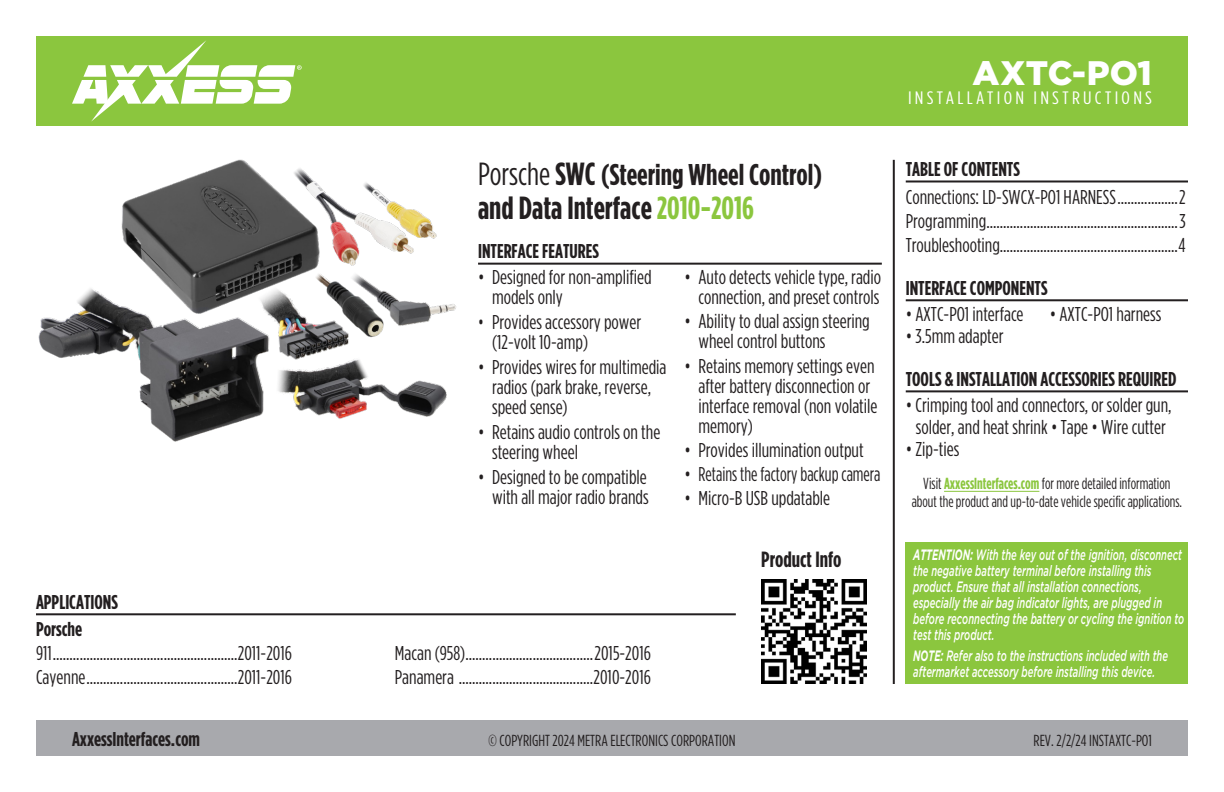
<style>
.page{position:relative;width:1224px;height:792px;background:#fff}
.page>*{position:absolute;margin:0;border:0;box-sizing:border-box;transform-origin:0 0}
.t1{font:900 34px "Gotham";letter-spacing:.005em;color:#fff}
.t2{font:700 32px "Gotham Condensed";color:#231f20}
.t3{font:700 30px "Gotham Condensed";color:#231f20}
.t4{font:700 22px "Gotham Condensed";color:#231f20}
.t5{font:20px/20px "Gotham Condensed";color:#231f20}
.t6{font:700 20px "Gotham Condensed";color:#231f20}
.t7{font:20px/20px "Gotham Condensed";color:#231f20;scale:.89 1}
.t8{font:18px "Gotham Condensed";letter-spacing:.16em;color:#fff;scale:1.14 1}
.t9{font:16px/18px "Gotham Condensed";color:#231f20;text-align:center;scale:.93 1}
.t10{font:16px "Gotham Condensed";color:#231f20}
.t11{font:italic 500 15px/16px "Gotham";color:#fff;scale:.63 1}
.s1{font-weight:400;font-size:32px}
.s2{font-size:32px}
.s3{color:#8bc63e}
.s4{font-weight:700;color:#8bc63e}
.s5{font-weight:700}
</style>
<div class="page">
<div style="left:36px;top:720px;width:1152px;height:36px;background:#a8a9ad"></div>
<hr style="left:893px;top:160px;width:2px;height:524px;background:#231f20">
<div style="left:36px;top:36px;width:1152px;height:90px;background:#8bc63e"></div>
<svg style="left:72px;top:40px;width:230px;height:82px"></svg>
<hr style="left:478px;top:263px;width:404px;height:2px;background:#231f20">
<hr style="left:906px;top:299px;width:282px;height:2px;background:#231f20">
<hr style="left:906px;top:390px;width:282px;height:2px;background:#231f20">
<hr style="left:906px;top:180px;width:282px;height:2px;background:#231f20">
<hr style="left:36px;top:613px;width:700px;height:2px;background:#231f20">
<img style="left:38px;top:160px;width:418px;height:282px">
<img style="left:761px;top:579px;width:105px;height:105px">
<hr style="left:944px;top:491px;width:95px;height:1px;background:#8bc63e">
<div style="left:906px;top:542px;width:282px;height:142px;background:#8bc63e"></div>
<h3 class="t3" style="left:478px;top:158px;width:346px"><span class="s1">Porsche</span> <span class="s2">SWC</span> (Steering Wheel Control)</h3>
<h2 class="t2" style="left:478px;top:190px;width:277px">and Data Interface <span class="s3">2010-2016</span></h2>
<p class="t6" style="left:478px;top:240px;width:122px">INTERFACE FEATURES</p>
<p class="t6" style="left:36px;top:590px;width:83px">APPLICATIONS</p>
<p class="t5" style="left:492px;top:267px;width:161px;text-indent:-14px">• Designed for non-amplified models only</p>
<p class="t7" style="left:492px;top:312px;width:169px;text-indent:-14px">• Provides accessory power (12-volt 10-amp)</p>
<p class="t5" style="left:492px;top:357px;width:176px;text-indent:-14px">• Provides wires for multimedia radios (park brake, reverse, speed sense)</p>
<p class="t5" style="left:492px;top:422px;width:170px;text-indent:-14px">• Retains audio controls on the steering wheel</p>
<p class="t5" style="left:478px;top:467px;width:172px;text-align:right">• Designed to be compatible with all major radio brands</p>
<p class="t6" style="left:36px;top:617px;width:48px">Porsche</p>
<p class="t5" style="left:36px;top:640px;width:258px;line-height:24px">911.......................................................2011-2016<br>Cayenne.............................................2011-2016</p>
<p class="t5" style="left:395px;top:640px;width:258px;line-height:24px">Macan (958)......................................2015-2016<br>Panamera ........................................2010-2016</p>
<p class="t5" style="left:684px;top:267px;width:198px;text-align:right">• Auto detects vehicle type, radio connection, and preset controls</p>
<p class="t5" style="left:698px;top:311px;width:173px;text-indent:-14px">• Ability to dual assign steering wheel control buttons</p>
<p class="t5" style="left:698px;top:355px;width:181px;text-indent:-14px">• Retains memory settings even after battery disconnection or interface removal (non volatile memory)</p>
<p class="t5" style="left:684px;top:439px;width:181px">• Provides illumination output</p>
<p class="t5" style="left:684px;top:463px;width:198px">• Retains the factory backup camera</p>
<p class="t5" style="left:684px;top:487px;width:147px">• Micro-B USB updatable</p>
<p class="t4" style="left:761px;top:547px;width:82px">Product Info</p>
<h1 class="t1" style="left:973px;top:53px;width:181px">AXTC-PO1</h1>
<p class="t8" style="left:908px;top:88px;width:215px">INSTALLATION INSTRUCTIONS</p>
<p class="t6" style="left:906px;top:158px;width:116px">TABLE OF CONTENTS</p>
<p class="t5" style="left:906px;top:185px;width:282px;line-height:24px;text-align:justify">Connections: LD-SWCX-PO1 HARNESS..................2<br>Programming.........................................................3<br>Troubleshooting.....................................................4</p>
<p class="t6" style="left:906px;top:276px;width:143px">INTERFACE COMPONENTS</p>
<p class="t5" style="left:906px;top:303px;width:119px">• AXTC-PO1 interface</p>
<p class="t5" style="left:1050px;top:303px;width:113px">• AXTC-PO1 harness</p>
<p class="t5" style="left:906px;top:325px;width:99px">• 3.5mm adapter</p>
<p class="t6" style="left:906px;top:367px;width:272px">TOOLS &amp; INSTALLATION ACCESSORIES REQUIRED</p>
<p class="t5" style="left:906px;top:393px;width:267px;line-height:22px;text-align:center">• Crimping tool and connectors, or solder gun, solder, and heat shrink • Tape • Wire cutter</p>
<p class="t5" style="left:906px;top:438px;width:55px">• Zip-ties</p>
<p class="t9" style="left:912px;top:474px;width:292px">Visit <span class="s4">AxxessInterfaces.com</span> for more detailed information about the product and up-to-date vehicle specific applications.</p>
<p class="t11" style="left:913px;top:547px;width:432px"><span class="s5">ATTENTION:</span> With the key out of the ignition, disconnect the negative battery terminal before installing this product. Ensure that all installation connections, especially the air bag indicator lights, are plugged in before reconnecting the battery or cycling the ignition to test this product.</p>
<p class="t11" style="left:913px;top:648px;width:406px"><span class="s5">NOTE:</span> Refer also to the instructions included with the aftermarket accessory before installing this device.</p>
<p class="t6" style="left:72px;top:728px;width:130px">AxxessInterfaces.com</p>
<p class="t10" style="left:489px;top:732px;width:248px">© COPYRIGHT 2024 METRA ELECTRONICS CORPORATION</p>
<p class="t10" style="left:1034px;top:732px;width:120px">REV. 2/2/24 INSTAXTC-PO1</p>
</div>
